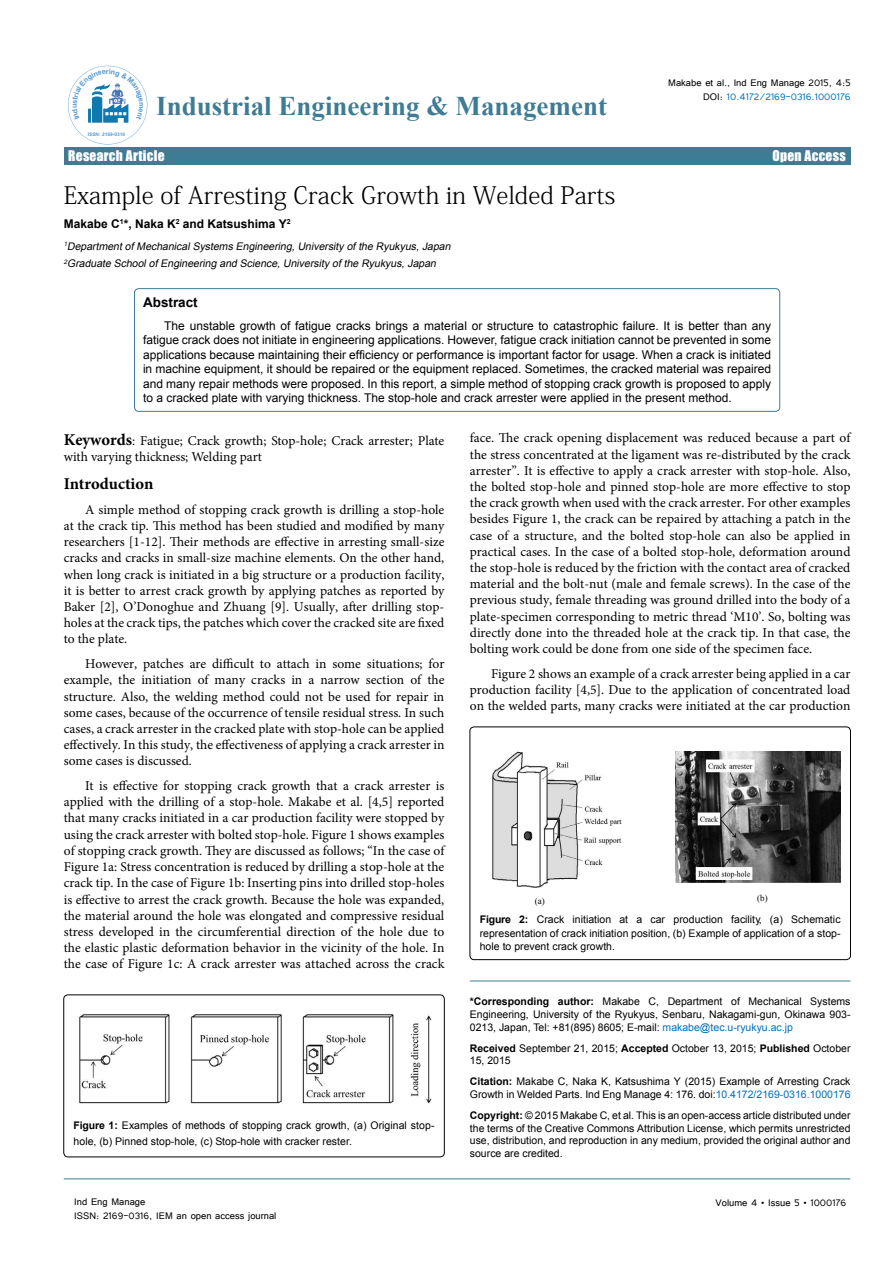
<style>
.page{position:relative;width:893px;height:1263px;background:#fff}
.page>*{position:absolute;margin:0;border:0;box-sizing:border-box;transform-origin:0 0}
.t1{font:700 27px "Times New Roman";color:#3e7c94}
.t2{font:24px "Adobe Fangsong Std";color:#000}
.t3{font:700 16.5px "Minion Pro";letter-spacing:-.005em;color:#000}
.t4{font:13.5px/16.2px "Minion Pro";color:#000;text-align:justify}
.t5{font:13.5px "Impact";letter-spacing:.02em;color:#fff}
.t6{font:700 13.5px "Arial";color:#000}
.t7{font:12px/14.4px "Arial";color:#000;text-align:justify}
.t8{font:12px/14.4px "Tunga";color:#000;text-align:right}
.t9{font:700 12px "Arial";color:#000}
.t10{font:10.5px/12.6px "Arial";color:#000;text-align:justify}
.t11{font:italic 10.5px/17.7px "Arial";color:#000}
.t12{font:9.15px "Times New Roman";color:#000}
.t13{font:700 4.8px "Arial";color:#569ad3}
.s1{font-family:"Arial";font-size:9px}
.s2{color:#0072bc}
.s3{font-weight:700;font-size:16.5px}
.s4{font-weight:700}
</style>
<div class="page">
<div style="left:64px;top:147px;width:786px;height:17px;background:#3e7c94"></div>
<hr style="left:64px;top:1179px;width:786px;height:1px;background:#3e7c94">
<div style="left:134px;top:289px;width:646px;height:122px;border:1px solid #3e7c94;border-radius:4px"></div>
<hr style="left:470px;top:981px;width:380px;height:1px;background:#3e7c94">
<div style="left:470px;top:727px;width:380px;height:233px;border:1px solid #000;border-radius:4px"></div>
<img style="left:676px;top:751px;width:165px;height:131px">
<img style="left:492px;top:751px;width:130px;height:137px">
<div style="left:64px;top:995px;width:380px;height:162px;border:1px solid #000;border-radius:4px"></div>
<img style="left:79px;top:1014px;width:353px;height:90px">
<svg style="left:68px;top:66px;width:79px;height:78px"></svg>
<p class="t13" style="left:88px;top:131px;width:39px">ISSN: 2169-0316</p>
<h1 class="t1" style="left:156px;top:87px;width:452px">Industrial Engineering &amp; Management</h1>
<p class="t8" style="left:668px;top:74px;width:184px">Makabe et al.<span class="s1">,</span> Ind Eng Manage 2015, 4:5<br>DOI: <span class="s2">10.4172/2169-0316.1000176</span></p>
<p class="t5" style="left:68px;top:145px;width:98px">Research Article</p>
<p class="t5" style="left:772px;top:145px;width:75px">Open Access</p>
<h2 class="t2" style="left:64px;top:180px;width:553px">Example of Arresting Crack Growth in Welded Parts</h2>
<p class="t9" style="left:64px;top:215px;width:228px">Makabe C<sup>1</sup>*, Naka K<sup>2</sup> and Katsushima Y<sup>2</sup></p>
<p class="t11" style="left:64px;top:237px;width:391px"><sup>1</sup>DepartmentofMechanicalSystems Engineering,University ofthe Ryukyus,Japan<br><sup>2</sup>Graduate SchoolofEngineering and Science,University ofthe Ryukyus,Japan</p>
<p class="t6" style="left:143px;top:293px;width:56px">Abstract</p>
<p class="t7" style="left:143px;top:319px;width:630px;text-indent:21px">The unstable growth of fatigue cracks brings a material or structure to catastrophic failure. It is better than any fatigue crack does not initiate in engineering applications. However, fatigue crack initiation cannot be prevented in some applications because maintaining their efficiency or performance is important factor for usage. When a crack is initiated in machine equipment, it should be repaired or the equipment replaced. Sometimes, the cracked material was repaired and many repair methods were proposed. In this report, a simple method of stopping crack growth is proposed to apply to a cracked plate with varying thickness. The stop-hole and crack arrester were applied in the present method.</p>
<p class="t4" style="left:64px;top:432px;width:382px"><span class="s3">Keywords</span>: Fatigue; Crack growth; Stop-hole; Crack arrester; Plate with varying thickness; Welding part</p>
<p class="t3" style="left:64px;top:472px;width:91px">Introduction</p>
<p class="t4" style="left:64px;top:501px;width:382px;text-indent:21px">A simple method of stopping crack growth is drilling a stop-hole at the crack tip. This method has been studied and modified by many researchers [1-12]. Their methods are effective in arresting small-size cracks and cracks in small-size machine elements. On the other hand, when long crack is initiated in a big structure or a production facility, it is better to arrest crack growth by applying patches as reported by Baker [2], O’Donoghue and Zhuang [9]. Usually, after drilling stop&shy;holes at the crack tips, the patches which cover the cracked site are fixed to the plate.</p>
<p class="t4" style="left:64px;top:656px;width:382px;text-indent:21px">However, patches are difficult to attach in some situations; for example, the initiation of many cracks in a narrow section of the structure. Also, the welding method could not be used for repair in some cases, because of the occurrence of tensile residual stress. In such cases, a crack arrester in the cracked plate with stop-hole can be applied effectively. In this study, the effectiveness of applying a crack arrester in some cases is discussed.</p>
<p class="t4" style="left:64px;top:778px;width:382px;text-indent:21px">It is effective for stopping crack growth that a crack arrester is applied with the drilling of a stop-hole. Makabe et al. [4,5] reported that many cracks initiated in a car production facility were stopped by using the crack arrester with bolted stop-hole. Figure 1 shows examples of stopping crack growth. They are discussed as follows; “In the case of Figure 1a: Stress concentration is reduced by drilling a stop-hole at the crack tip. In the case of Figure 1b: Inserting pins into drilled stop-holes is effective to arrest the crack growth. Because the hole was expanded, the material around the hole was elongated and compressive residual stress developed in the circumferential direction of the hole due to the elastic plastic deformation behavior in the vicinity of the hole. In the case of Figure 1c: A crack arrester was attached across the crack</p>
<p class="t10" style="left:74px;top:1117px;width:362px;line-height:15.8px"><span class="s4">Figure 1:</span> Examples of methods of stopping crack growth, (a) Original stop&shy;hole, (b) Pinned stop-hole, (c) Stop-hole with cracker rester.</p>
<p class="t4" style="left:470px;top:430px;width:382px">face. The crack opening displacement was reduced because a part of the stress concentrated at the ligament was re-distributed by the crack arrester”. It is effective to apply a crack arrester with stop-hole. Also, the bolted stop-hole and pinned stop-hole are more effective to stop the crack growth when used with the crack arrester. For other examples besides Figure 1, the crack can be repaired by attaching a patch in the case of a structure, and the bolted stop-hole can also be applied in practical cases. In the case of a bolted stop-hole, deformation around the stop-hole is reduced by the friction with the contact area of cracked material and the bolt-nut (male and female screws). In the case of the previous study, female threading was ground drilled into the body of a plate-specimen corresponding to metric thread ‘M10’. So, bolting was directly done into the threaded hole at the crack tip. In that case, the bolting work could be done from one side of the specimen face.</p>
<p class="t4" style="left:470px;top:665px;width:382px;text-indent:21px">Figure 2 shows an example of a crack arrester being applied in a car production facility [4,5]. Due to the application of concentrated load on the welded parts, many cracks were initiated at the car production</p>
<p class="t12" style="left:535px;top:895px;width:12px">(a)</p>
<p class="t12" style="left:757px;top:891px;width:12px">(b)</p>
<p class="t10" style="left:480px;top:913px;width:362px;line-height:13.5px"><span class="s4">Figure 2:</span> Crack initiation at a car production facility, (a) Schematic representation of crack initiation position, (b) Example of application of a stop&shy;hole to prevent crack growth.</p>
<p class="t10" style="left:470px;top:995px;width:382px"><span class="s4">*Corresponding author:</span> Makabe C, Department of Mechanical Systems Engineering, University of the Ryukyus, Senbaru, Nakagami-gun, Okinawa 903- 0213, Japan, Tel: +81(895) 8605; E-mail: <span class="s2">makabe@tec.u-ryukyu.ac.jp</span></p>
<p class="t10" style="left:470px;top:1042px;width:382px"><span class="s4">Received</span> September 21, 2015; <span class="s4">Accepted</span> October 13, 2015; <span class="s4">Published</span> October<br>15, 2015</p>
<p class="t10" style="left:470px;top:1075px;width:382px"><span class="s4">Citation:</span> Makabe C, Naka K, Katsushima Y (2015) Example of Arresting Crack<br>Growth in Welded Parts. Ind Eng Manage 4: 176. doi:<span class="s2">10.4172/2169-0316.1000176</span></p>
<p class="t10" style="left:470px;top:1109px;width:382px"><span class="s4">Copyright:</span> © 2015 Makabe C, et al. This is an open-access article distributed under the terms of the Creative Commons Attribution License, which permits unrestricted use, distribution, and reproduction in any medium, provided the original author and source are credited.</p>
<p class="t8" style="left:74px;top:1193px;width:73px">Ind Eng Manage</p>
<p class="t8" style="left:716px;top:1194px;width:132px">Volume 4 • Issue 5 • 1000176</p>
<p class="t8" style="left:74px;top:1208px;width:204px">ISSN: 2169-0316, IEM an open access journal</p>
</div>
